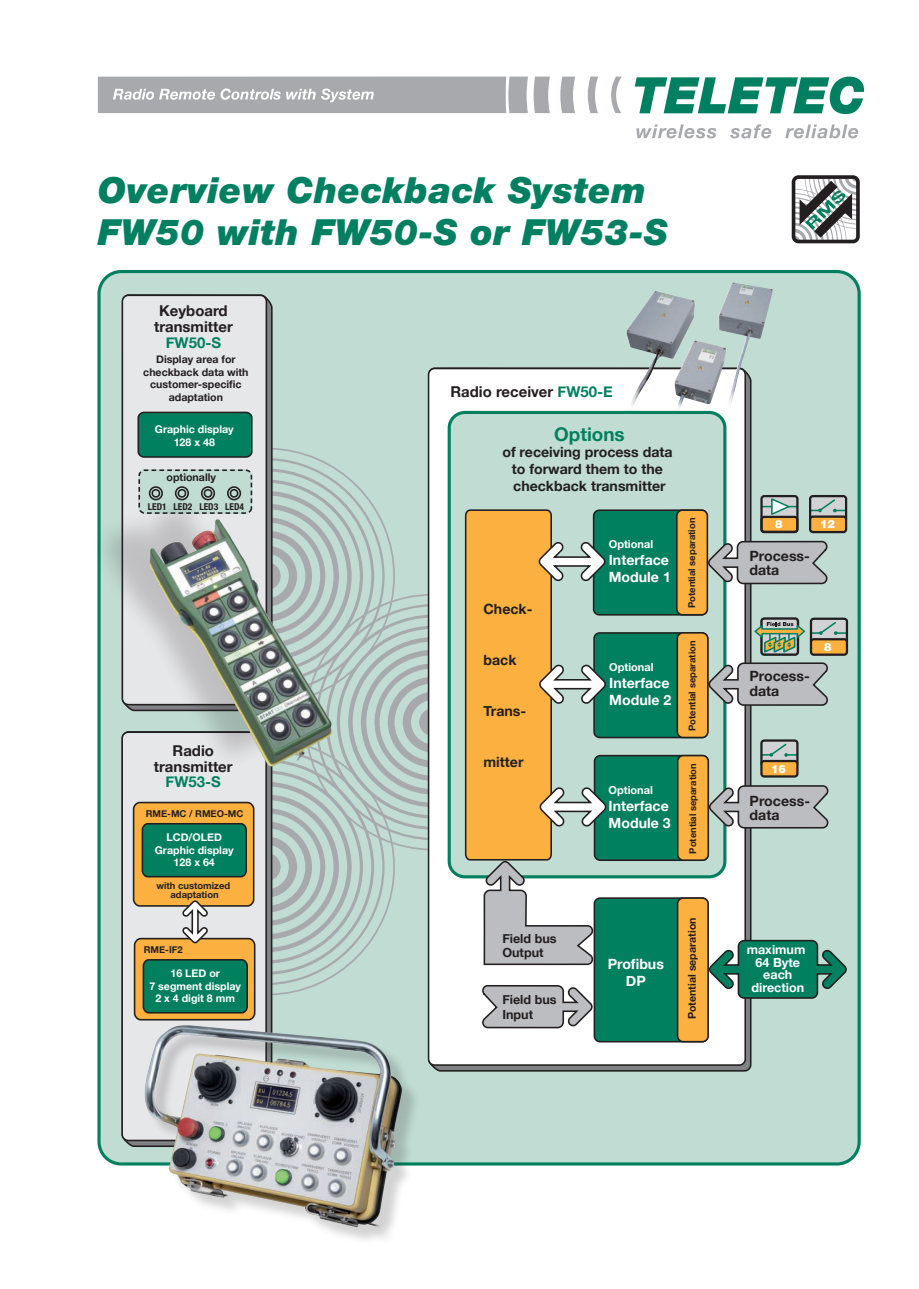
<style>
.page{position:relative;width:919px;height:1289px;background:#fff}
.page>*{position:absolute;margin:0;border:0;box-sizing:border-box;transform-origin:0 0}
.t1{font:italic 900 36px "Helvetica Neue CE";letter-spacing:.01em;color:#008060}
.t2{font:700 18.9px "Helvetica Neue";color:#00805f}
.t3{font:700 14.85px/15.8px "Helvetica Neue";color:#231f20;text-align:center}
.t4{font:700 14.1px/14.1px "Helvetica Neue";color:#231f20}
.t5{font:700 14.1px/17px "Helvetica Neue";color:#fff}
.t6{font:700 12.6px/14.1px "Helvetica Neue";color:#231f20}
.t7{font:700 12.6px/12.6px "Helvetica Neue";color:#fff;text-align:center}
.t8{font:900 11.25px "Helvetica Neue";color:#fff}
.t9{font:900 11.1px "Helvetica Neue";color:#fff}
.t10{font:700 10.95px "Helvetica Neue";color:#fff}
.t11{font:700 10.65px/12.8px "Helvetica Neue";color:#231f20;text-align:center}
.t12{font:700 10.65px/12.8px "Helvetica Neue";color:#fff;text-align:center}
.t13{font:700 9.45px/9.4px "Helvetica Neue";color:#231f20;text-align:center}
.t14{font:700 9.45px "Helvetica Neue CE";color:#231f20}
.t15{font:700 condensed 9.45px "Helvetica Neue";color:#231f20}
.s1{color:#00805f}
</style>
<div class="page">
<svg style="left:560px;top:77px;width:15px;height:36px"></svg>
<svg style="left:587px;top:77px;width:11px;height:36px"></svg>
<svg style="left:611px;top:77px;width:10px;height:36px"></svg>
<svg style="left:634px;top:77px;width:230px;height:37px"></svg>
<svg style="left:636px;top:124px;width:80px;height:14px"></svg>
<svg style="left:730px;top:124px;width:41px;height:14px"></svg>
<svg style="left:785px;top:124px;width:73px;height:14px"></svg>
<svg style="left:98px;top:77px;width:452px;height:36px;background:#afb0b4"></svg>
<div style="left:99px;top:271px;width:760px;height:892px;background:#c0dcd3;border-radius:22px"></div>
<svg style="left:273px;top:448px;width:154px;height:547px"></svg>
<svg style="left:121px;top:297px;width:152px;height:200px"></svg>
<div style="left:122px;top:295px;width:144px;height:409px;background:#e6e7e9;border-radius:6px"></div>
<div style="left:122px;top:294px;width:145px;height:411px;border:2px solid #231f20;border-radius:6px"></div>
<div style="left:138px;top:469px;width:114px;height:45px;background:#c0dcd3;border-radius:5px"></div>
<div style="left:138px;top:469px;width:114px;height:45px;border:2px dashed #231f20;border-radius:5px"></div>
<div style="left:149px;top:486px;width:14px;height:14px;border:2px solid #231f20;border-radius:50%"></div>
<div style="left:151px;top:489px;width:9px;height:8px;border:2px solid #231f20;border-radius:50%"></div>
<div style="left:175px;top:486px;width:14px;height:14px;border:2px solid #231f20;border-radius:50%"></div>
<div style="left:177px;top:489px;width:9px;height:8px;border:2px solid #231f20;border-radius:50%"></div>
<div style="left:201px;top:486px;width:14px;height:14px;border:2px solid #231f20;border-radius:50%"></div>
<div style="left:203px;top:489px;width:9px;height:8px;border:2px solid #231f20;border-radius:50%"></div>
<div style="left:227px;top:486px;width:14px;height:14px;border:2px solid #231f20;border-radius:50%"></div>
<div style="left:230px;top:489px;width:8px;height:8px;border:2px solid #231f20;border-radius:50%"></div>
<div style="left:138px;top:412px;width:114px;height:45px;background:#00805f;border-radius:5px"></div>
<div style="left:137px;top:411px;width:115px;height:47px;border:2px solid #231f20;border-radius:5px"></div>
<svg style="left:124px;top:767px;width:149px;height:380px;background:#6d6f70"></svg>
<div style="left:122px;top:732px;width:144px;height:408px;background:#e6e7e9;border-radius:6px"></div>
<div style="left:121px;top:731px;width:146px;height:410px;border:2px solid #231f20;border-radius:6px"></div>
<div style="left:134px;top:802px;width:120px;height:103px;background:#fbb03f;border-radius:6px"></div>
<div style="left:133px;top:801px;width:121px;height:105px;border:2px solid #231f20;border-radius:6px"></div>
<div style="left:142px;top:823px;width:104px;height:53px;background:#00805f;border-radius:6px"></div>
<div style="left:142px;top:823px;width:105px;height:54px;border:2px solid #231f20;border-radius:6px"></div>
<div style="left:135px;top:938px;width:120px;height:81px;background:#fbb03f;border-radius:6px"></div>
<div style="left:134px;top:937px;width:121px;height:83px;border:2px solid #231f20;border-radius:6px"></div>
<div style="left:143px;top:959px;width:104px;height:53px;background:#00805f;border-radius:6px"></div>
<div style="left:143px;top:959px;width:105px;height:54px;border:2px solid #231f20;border-radius:6px"></div>
<svg style="left:181px;top:900px;width:28px;height:44px"></svg>
<svg style="left:427px;top:367px;width:325px;height:705px;background:#6e7273"></svg>
<div style="left:428px;top:368px;width:317px;height:697px;background:#fff;border-radius:6px"></div>
<div style="left:428px;top:368px;width:318px;height:697px;border:2px solid #231f20;border-radius:6px"></div>
<svg style="left:482px;top:985px;width:111px;height:44px"></svg>
<div style="left:594px;top:898px;width:113px;height:143px;background:#00805f;border-radius:6px"></div>
<div style="left:593px;top:897px;width:115px;height:145px;border:2px solid #231f20;border-radius:6px"></div>
<div style="left:677px;top:898px;width:31px;height:143px;background:#fbb03f;border-radius:6px"></div>
<div style="left:676px;top:897px;width:32px;height:145px;border:2px solid #231f20;border-radius:6px"></div>
<div style="left:449px;top:412px;width:275px;height:464px;background:#c0dcd3;border-radius:16px"></div>
<div style="left:447px;top:411px;width:279px;height:467px;border:3px solid #00805f;border-radius:16px"></div>
<svg style="left:708px;top:540px;width:120px;height:45px;background:#adb2b3"></svg>
<div style="left:593px;top:510px;width:114px;height:105px;background:#00805f;border-radius:6px"></div>
<div style="left:592px;top:509px;width:115px;height:106px;border:2px solid #231f20;border-radius:6px"></div>
<div style="left:676px;top:510px;width:31px;height:104px;background:#fbb03f;border-radius:6px"></div>
<div style="left:676px;top:509px;width:32px;height:106px;border:2px solid #231f20;border-radius:6px"></div>
<div style="left:594px;top:633px;width:113px;height:104px;background:#00805f;border-radius:6px"></div>
<div style="left:593px;top:632px;width:115px;height:106px;border:2px solid #231f20;border-radius:6px"></div>
<div style="left:677px;top:633px;width:30px;height:104px;background:#fbb03f;border-radius:6px"></div>
<div style="left:676px;top:632px;width:32px;height:106px;border:2px solid #231f20;border-radius:6px"></div>
<svg style="left:709px;top:784px;width:120px;height:45px"></svg>
<div style="left:594px;top:755px;width:114px;height:105px;background:#00805f;border-radius:6px"></div>
<div style="left:593px;top:754px;width:115px;height:107px;border:2px solid #231f20;border-radius:6px"></div>
<div style="left:677px;top:755px;width:31px;height:105px;background:#fbb03f;border-radius:6px"></div>
<div style="left:677px;top:754px;width:32px;height:107px;border:2px solid #231f20;border-radius:6px"></div>
<svg style="left:464px;top:509px;width:143px;height:457px"></svg>
<svg style="left:708px;top:939px;width:139px;height:60px"></svg>
<svg style="left:760px;top:495px;width:38px;height:38px"></svg>
<svg style="left:707px;top:617px;width:141px;height:89px"></svg>
<svg style="left:809px;top:495px;width:38px;height:38px"></svg>
<svg style="left:760px;top:739px;width:38px;height:38px"></svg>
<div style="left:89px;top:497px;width:219px;height:270px;background:#231f20;opacity:.2"></div>
<img style="left:149px;top:519px;width:155px;height:248px">
<div style="left:147px;top:1027px;width:273px;height:218px;background:#231f20;opacity:.2"></div>
<img style="left:145px;top:1025px;width:258px;height:202px">
<img style="left:626px;top:282px;width:146px;height:127px">
<svg style="left:791px;top:175px;width:68px;height:68px"></svg>
<p class="t1" style="left:98px;top:167px;width:549px">Overview Checkback System</p>
<p class="t1" style="left:98px;top:209px;width:572px">FW50 with FW50-S or FW53-S</p>
<p class="t3" style="left:154px;top:302px;width:80px">Keyboard transmitter<br><span class="s1">FW50-S</span></p>
<p class="t11" style="left:143px;top:352px;width:107px">Display area for checkback data with customer-specific adaptation</p>
<p class="t12" style="left:155px;top:422px;width:80px">Graphic display<br>128 x 48</p>
<p class="t11" style="left:167px;top:471px;width:51px">optionally</p>
<p class="t15" style="left:148px;top:500px;width:98px">LED1 LED2 LED3 LED4</p>
<p class="t3" style="left:154px;top:742px;width:80px">Radio transmitter<br><span class="s1">FW53-S</span></p>
<p class="t13" style="left:146px;top:809px;width:99px">RME-MC / RMEO-MC</p>
<p class="t12" style="left:155px;top:830px;width:80px">LCD/OLED<br>Graphic display<br>128 x 64</p>
<p class="t13" style="left:156px;top:880px;width:75px">with customized adaptation</p>
<p class="t13" style="left:144px;top:945px;width:40px">RME-IF2</p>
<p class="t12" style="left:149px;top:966px;width:93px">16 LED or<br>7 segment display<br>2 x 4 digit 8 mm</p>
<p class="t3" style="left:450px;top:383px;width:164px">Radio receiver <span class="s1">FW50-E</span></p>
<p class="t2" style="left:554px;top:422px;width:72px">Options</p>
<p class="t4" style="left:502px;top:443px;width:172px;line-height:17px;text-align:center">of receiving process data to forward them to the checkback transmitter</p>
<p class="t4" style="left:483px;top:602px;width:50px">Check-</p>
<p class="t4" style="left:483px;top:653px;width:34px">back</p>
<p class="t4" style="left:483px;top:704px;width:44px">Trans-</p>
<p class="t4" style="left:483px;top:754px;width:42px">mitter</p>
<p class="t10" style="left:608px;top:537px;width:46px">Optional</p>
<p class="t5" style="left:608px;top:551px;width:64px">Interface<br>Module 1</p>
<p class="t10" style="left:609px;top:660px;width:46px">Optional</p>
<p class="t5" style="left:609px;top:674px;width:64px">Interface<br>Module 2</p>
<p class="t10" style="left:608px;top:783px;width:46px">Optional</p>
<p class="t5" style="left:608px;top:797px;width:64px">Interface<br>Module 3</p>
<p class="t13" style="left:686px;top:608px;width:92px;rotate:-90deg">Potential separation</p>
<p class="t14" style="left:686px;top:731px;width:92px;rotate:-90deg">Potential separation</p>
<p class="t14" style="left:686px;top:853px;width:92px;rotate:-90deg">Potential separation</p>
<p class="t9" style="left:775px;top:517px;width:9px">8</p>
<p class="t4" style="left:749px;top:548px;width:62px">Process&shy;data</p>
<p class="t8" style="left:820px;top:517px;width:16px">12</p>
<p class="t4" style="left:749px;top:669px;width:62px">Process&shy;data</p>
<p class="t8" style="left:824px;top:640px;width:9px">8</p>
<p class="t8" style="left:771px;top:761px;width:16px">16</p>
<p class="t4" style="left:749px;top:793px;width:62px">Process&shy;data</p>
<p class="t11" style="left:685px;top:1019px;width:103px;rotate:-90deg">Potential separation</p>
<p class="t6" style="left:502px;top:931px;width:56px">Field bus<br>Output</p>
<p class="t7" style="left:746px;top:942px;width:60px">maximum<br>64 Byte each direction</p>
<p class="t5" style="left:607px;top:954px;width:58px;text-align:center">Profibus<br>DP</p>
<p class="t6" style="left:502px;top:992px;width:56px">Field bus<br>Input</p>
</div>
